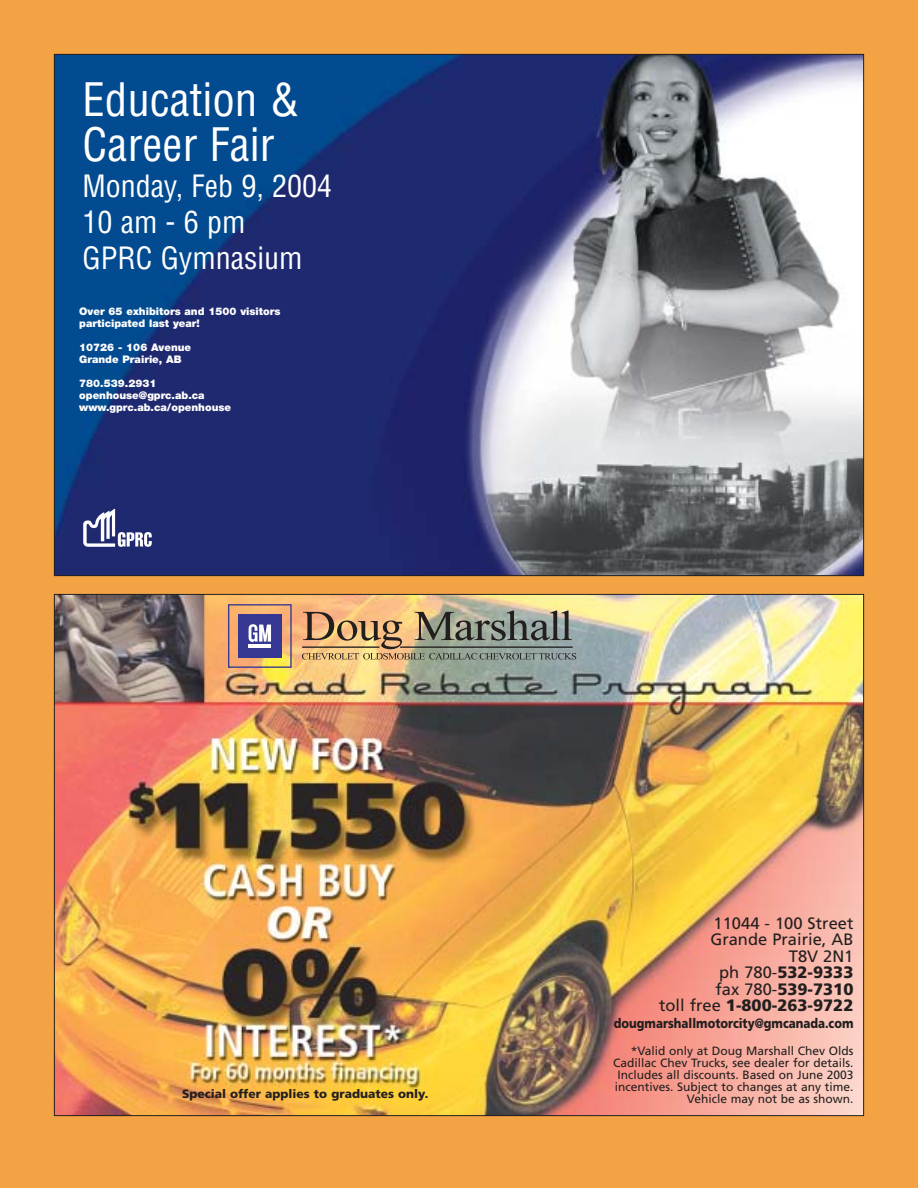
<style>
.page{position:relative;width:918px;height:1188px;background:#f3a344}
.page>*{position:absolute;margin:0;border:0;box-sizing:border-box;transform-origin:0 0}
.t1{font:condensed 45px/45px "Helvetica";color:#fff}
.t2{font:condensed 30px/36px "Helvetica";color:#fff}
.t3{font:16.5px/16.5px "Frutiger";color:#231f1f;text-align:right}
.t4{font:900 13.5px "Frutiger";color:#231f1f;scale:.85 1}
.t5{font:12px/12px "Frutiger";color:#231f1f;text-align:right}
.t6{font:900 12px "Frutiger";color:#231f1f}
.t7{font:900 10.5px/12px "Helvetica Neue";color:#fff}
.s1{font-weight:900}
</style>
<div class="page">
<img style="left:56px;top:596px;width:806px;height:518px">
<div style="left:238px;top:614px;width:43px;height:44px;background:#353792"></div>
<svg style="left:249px;top:624px;width:22px;height:18px"></svg>
<hr style="left:248px;top:644px;width:23px;height:4px;background:#fff">
<div style="left:228px;top:604px;width:64px;height:64px;border:1px solid #353792"></div>
<svg style="left:302px;top:611px;width:274px;height:49px;background:#a19479"></svg>
<img style="left:56px;top:56px;width:806px;height:518px">
<svg style="left:83px;top:509px;width:69px;height:38px;background:#686f9e"></svg>
<h1 class="t1" style="left:82px;top:81px;width:219px">Education &amp;<br>Career Fair</h1>
<h2 class="t2" style="left:82px;top:171px;width:251px">Monday, Feb 9, 2004<br>10 am - 6 pm<br>GPRC Gymnasium</h2>
<p class="t7" style="left:79px;top:306px;width:203px">Over 65 exhibitors and 1500 visitors participated last year!</p>
<p class="t7" style="left:79px;top:342px;width:114px">10726 - 106 Avenue<br>Grande Prairie, AB</p>
<p class="t7" style="left:79px;top:378px;width:153px">780.539.2931 openhouse@gprc.ab.ca www.gprc.ab.ca/openhouse</p>
<p class="t6" style="left:182px;top:1089px;width:248px">Special offer applies to graduates only.</p>
<h3 class="t3" style="left:659px;top:916px;width:196px">11044 - 100 Street<br>Grande Prairie, AB<br>T8V 2N1<br>ph 780-<span class="s1">532-9333<br></span>fax 780-<span class="s1">539-7310<br></span>toll free <span class="s1">1-800-263-9722</span></h3>
<p class="t4" style="left:614px;top:1018px;width:283px">dougmarshallmotorcity@gmcanada.com</p>
<p class="t5" style="left:613px;top:1046px;width:242px">*Valid only at Doug Marshall Chev Olds Cadillac Chev Trucks, see dealer for details.<br>Includes all discounts. Based on June 2003 incentives. Subject to changes at any time.<br>Vehicle may not be as shown.</p>
</div>
